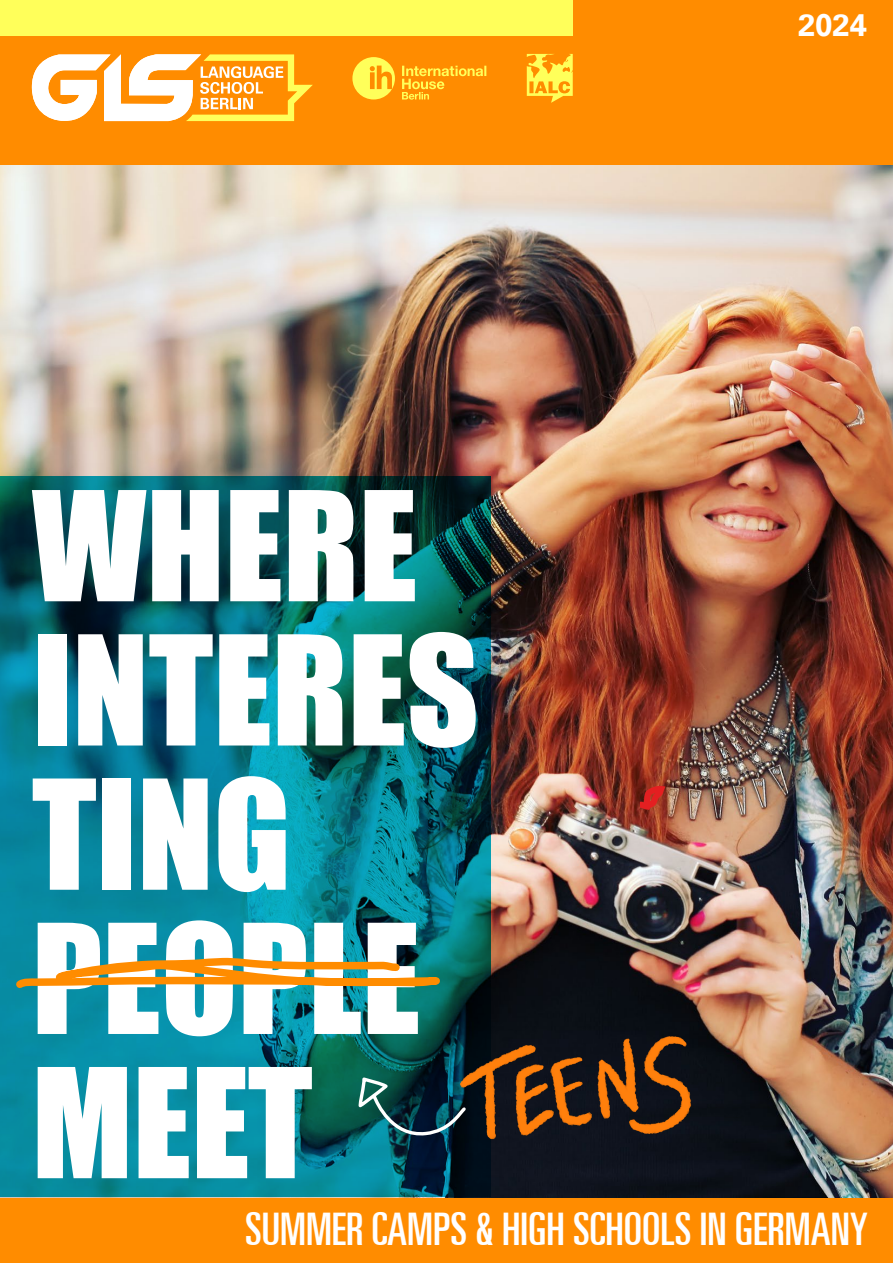
<style>
.page{position:relative;width:893px;height:1263px;background:#ff8c00}
.page>*{position:absolute;margin:0;border:0;box-sizing:border-box;transform-origin:0 0}
.t1{font:140.7px/144.1px "Impact";color:#fff}
.t2{font:ultra-condensed 45px "Univers Com 59";color:#fff}
.t3{font:700 30.9px "Univers Com 65";color:#fff}
</style>
<div class="page">
<img style="left:0;top:166px;width:893px;height:1031px">
<svg style="left:633px;top:783px;width:37px;height:32px"></svg>
<svg style="left:0;top:476px;width:491px;height:721px;background:#056f7d"></svg>
<svg style="left:10px;top:954px;width:434px;height:41px"></svg>
<svg style="left:32px;top:54px;width:281px;height:67px"></svg>
<svg style="left:356px;top:1074px;width:98px;height:67px;background:#1a4e56"></svg>
<img style="left:454px;top:1026px;width:241px;height:118px">
<div style="left:0;top:0;width:573px;height:35px;background:#ffff5a"></div>
<svg style="left:352px;top:57px;width:134px;height:43px"></svg>
<svg style="left:527px;top:54px;width:46px;height:49px"></svg>
<p class="t3" style="left:798px;top:7px;width:70px">2024</p>
<h1 class="t1" style="left:32px;top:470px;width:449px">WHERE<br>INTERES<br>TING<br>PEOPLE<br>MEET</h1>
<p class="t2" style="left:245px;top:1203px;width:624px">SUMMER CAMPS &amp; HIGH SCHOOLS IN GERMANY</p>
</div>
